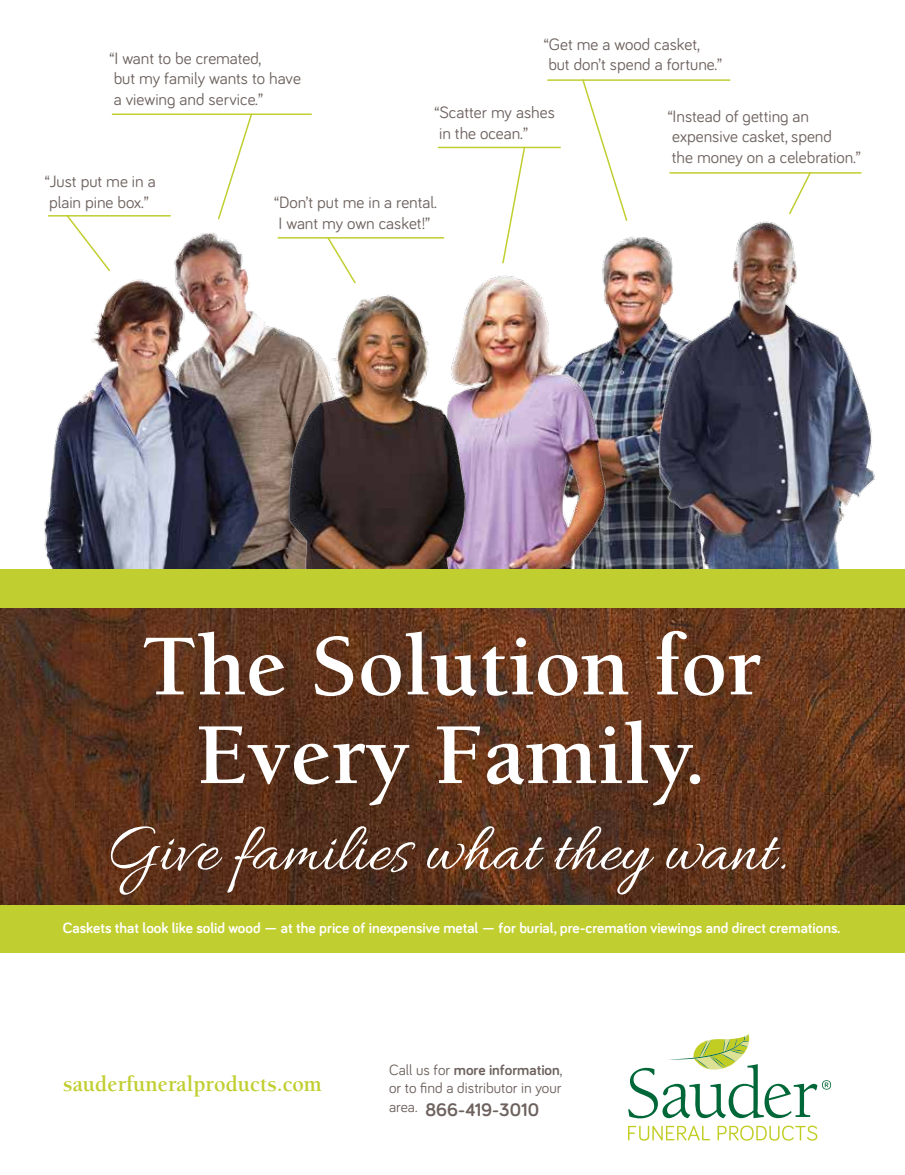
<style>
.page{position:relative;width:905px;height:1175px;background:#fff}
.page>*{position:absolute;margin:0;border:0;box-sizing:border-box;transform-origin:0 0}
.t1{font:700 88.2px/88.7px "Berkeley Retrospective S Si";color:#fff;text-align:center}
.t2{font:700 22.05px "Berkeley Retrospective S Si";color:#c1ce30}
.t3{font:700 18.6px "Bariol";color:#6d625e}
.t4{font:16.95px/20.4px "Bariol";color:#6d625e}
.t5{font:700 15.3px "Bariol";color:#fff}
.t6{font:15.3px/18.3px "Bariol";color:#6d625e}
.s1{font-weight:700}
</style>
<div class="page">
<img style="left:496px;top:236px;width:279px;height:717px">
<img style="left:638px;top:172px;width:240px;height:398px">
<img style="left:39px;top:233px;width:299px;height:720px">
<img style="left:483px;top:246px;width:142px;height:324px">
<img style="left:273px;top:283px;width:223px;height:287px">
<img style="left:0;top:608px;width:904px;height:297px">
<svg style="left:111px;top:826px;width:304px;height:68px;background:#6a4836"></svg>
<svg style="left:427px;top:826px;width:117px;height:43px;background:#7f5b47"></svg>
<svg style="left:554px;top:826px;width:100px;height:68px;background:#6d4f41"></svg>
<svg style="left:666px;top:837px;width:119px;height:32px;background:#83614e"></svg>
<svg style="left:628px;top:1125px;width:82px;height:15px"></svg>
<svg style="left:717px;top:1125px;width:100px;height:15px"></svg>
<svg style="left:628px;top:1034px;width:203px;height:84px"></svg>
<hr style="left:112px;top:113px;width:199px;height:2px;background:#c1ce30">
<hr style="left:48px;top:215px;width:122px;height:1px;background:#c1ce30">
<hr style="left:278px;top:237px;width:165px;height:1px;background:#c1ce30">
<hr style="left:438px;top:147px;width:122px;height:1px;background:#c1ce30">
<hr style="left:548px;top:79px;width:181px;height:2px;background:#c1ce30">
<hr style="left:670px;top:172px;width:190px;height:2px;background:#c1ce30">
<svg style="left:65px;top:215px;width:46px;height:57px"></svg>
<svg style="left:217px;top:113px;width:36px;height:107px"></svg>
<svg style="left:326px;top:236px;width:31px;height:48px"></svg>
<svg style="left:501px;top:146px;width:25px;height:118px"></svg>
<svg style="left:581px;top:79px;width:47px;height:142px"></svg>
<svg style="left:787px;top:172px;width:25px;height:43px"></svg>
<div style="left:0;top:905px;width:904px;height:47px;background:#c1ce30"></div>
<div style="left:0;top:570px;width:904px;height:38px;background:#c1ce30"></div>
<p class="t4" style="left:109px;top:47px;width:193px">“I want to be cremated,<br>but my family wants to have a viewing and service.”</p>
<p class="t4" style="left:544px;top:33px;width:180px">“Get me a wood casket, but don’t spend a fortune.”</p>
<p class="t4" style="left:434px;top:102px;width:122px">“Scatter my ashes in the ocean.”</p>
<p class="t4" style="left:667px;top:105px;width:195px">“Instead of getting an expensive casket, spend<br>the money on a celebration.”</p>
<p class="t4" style="left:45px;top:171px;width:112px">“Just put me in a plain pine box.”</p>
<p class="t4" style="left:274px;top:192px;width:164px">“Don’t put me in a rental.<br>I want my own casket!”</p>
<h1 class="t1" style="left:141px;top:623px;width:621px">The Solution for<br>Every Family.</h1>
<p class="t5" style="left:63px;top:917px;width:779px">Caskets that look like solid wood — at the price of inexpensive metal — for burial, pre-cremation viewings and direct cremations.</p>
<h2 class="t2" style="left:63px;top:1072px;width:260px">sauderfuneralproducts.com</h2>
<p class="t6" style="left:389px;top:1059px;width:175px">Call us for <span class="s1">more information</span>, or to find a distributor in your</p>
<p class="t3" style="left:389px;top:1096px;width:152px"><sup>area.</sup> 866-419-3010</p>
</div>
